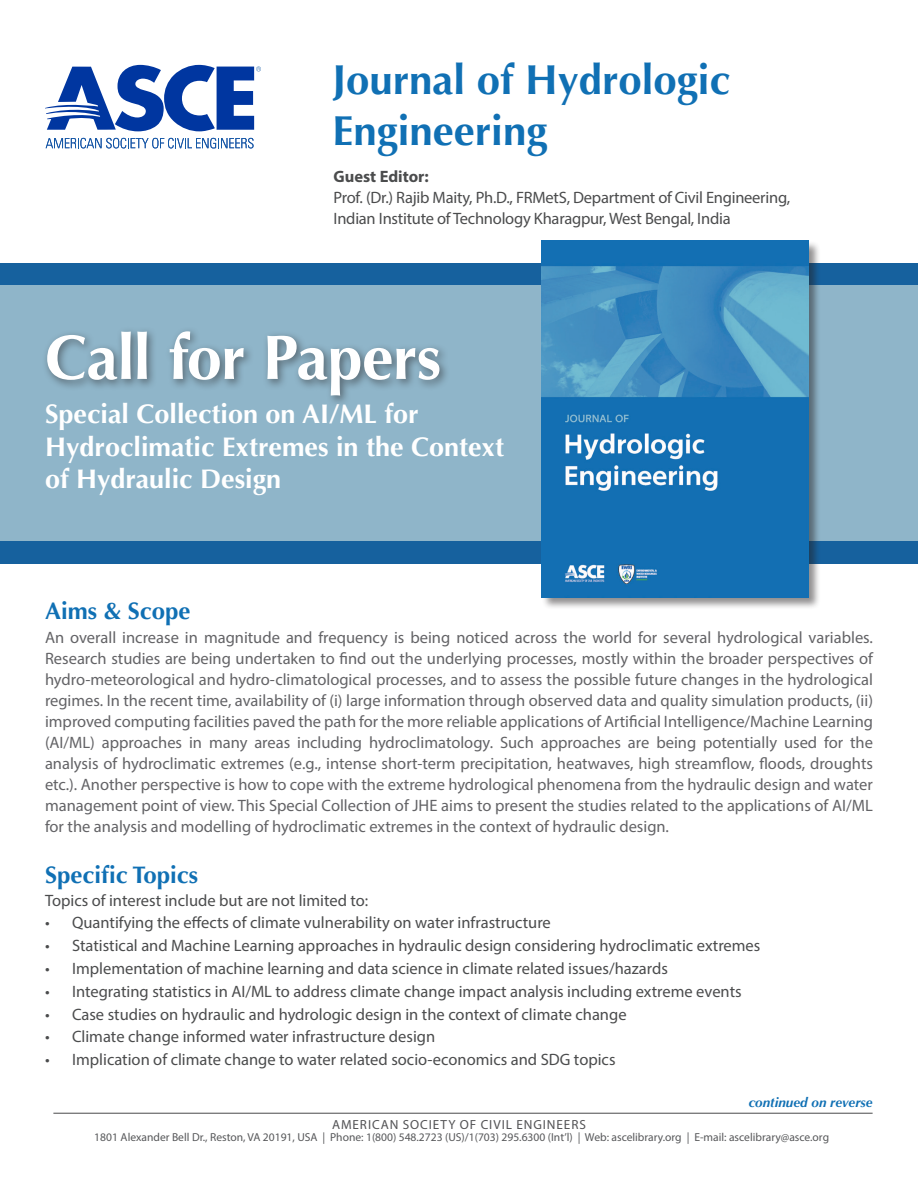
<style>
.page{position:relative;width:918px;height:1188px;background:#fff}
.page>*{position:absolute;margin:0;border:0;box-sizing:border-box;transform-origin:0 0}
.t1{font:700 63px "Optima";letter-spacing:-.015em;color:#fff}
.t2{font:700 42px/50.4px "Optima";color:#1070b4}
.t3{font:700 27px/32.4px "Optima";color:#fff}
.t4{font:700 24px "Optima";color:#1070b4}
.t5{font:16.5px/21px "Myriad Pro";color:#636366;text-align:justify}
.t6{font:16.5px/21px "Myriad Pro";color:#4b4c4d}
.t7{font:700 16.5px "Myriad Pro";color:#4b4c4d}
.t8{font:italic 700 13.5px "Optima";color:#1070b4}
.t9{font:13.2px "Myriad Pro";letter-spacing:.07em;color:#535355}
.t10{font:11.55px "Myriad Pro";color:#57585a}
</style>
<div class="page">
<hr style="left:53px;top:1113px;width:820px;height:1px;background:#494a4b">
<div style="left:0;top:263px;width:918px;height:301px;background:#16619e"></div>
<div style="left:0;top:286px;width:918px;height:255px;background:#8fb5c9"></div>
<svg style="left:46px;top:138px;width:208px;height:10px"></svg>
<svg style="left:45px;top:65px;width:216px;height:66px"></svg>
<div style="left:42px;top:326px;width:408px;height:81px;background:#231f20;opacity:.51"></div>
<div style="left:541px;top:240px;width:280px;height:370px;background:#231f20;opacity:.5"></div>
<img style="left:542px;top:241px;width:267px;height:356px">
<p class="t2" style="left:333px;top:56px;width:399px">Journal of Hydrologic<br>Engineering</p>
<p class="t7" style="left:334px;top:166px;width:97px">Guest Editor:</p>
<p class="t6" style="left:334px;top:187px;width:458px">Prof. (Dr.) Rajib Maity, Ph.D., FRMetS, Department of Civil Engineering,<br>Indian Institute of Technology Kharagpur, West Bengal, India</p>
<p class="t1" style="left:45px;top:321px;width:398px">Call for Papers</p>
<p class="t3" style="left:45px;top:398px;width:461px">Special Collection on AI/ML for<br>Hydroclimatic Extremes in the Context of Hydraulic Design</p>
<p class="t4" style="left:45px;top:597px;width:147px">Aims &amp; Scope</p>
<p class="t5" style="left:45px;top:627px;width:830px">An overall increase in magnitude and frequency is being noticed across the world for several hydrological variables.<br>Research studies are being undertaken to find out the underlying processes, mostly within the broader perspectives of hydro-meteorological and hydro-climatological processes, and to assess the possible future changes in the hydrological regimes. In the recent time, availability of (i) large information through observed data and quality simulation products, (ii) improved computing facilities paved the path for the more reliable applications of Artificial Intelligence/Machine Learning (AI/ML) approaches in many areas including hydroclimatology. Such approaches are being potentially used for the analysis of hydroclimatic extremes (e.g., intense short-term precipitation, heatwaves, high streamflow, floods, droughts etc.). Another perspective is how to cope with the extreme hydrological phenomena from the hydraulic design and water management point of view. This Special Collection of JHE aims to present the studies related to the applications of AI/ML for the analysis and modelling of hydroclimatic extremes in the context of hydraulic design.</p>
<p class="t4" style="left:45px;top:861px;width:155px">Specific Topics</p>
<p class="t6" style="left:45px;top:889px;width:325px">Topics of interest include but are not limited to:</p>
<p class="t6" style="left:45px;top:912px;width:507px">• Quantifying the effects of climate vulnerability on water infrastructure</p>
<p class="t6" style="left:45px;top:935px;width:717px">• Statistical and Machine Learning approaches in hydraulic design considering hydroclimatic extremes</p>
<p class="t6" style="left:45px;top:958px;width:624px">• Implementation of machine learning and data science in climate related issues/hazards</p>
<p class="t6" style="left:45px;top:980px;width:698px">• Integrating statistics in AI/ML to address climate change impact analysis including extreme events</p>
<p class="t6" style="left:45px;top:1003px;width:583px">• Case studies on hydraulic and hydrologic design in the context of climate change</p>
<p class="t6" style="left:45px;top:1026px;width:392px">• Climate change informed water infrastructure design</p>
<p class="t6" style="left:45px;top:1049px;width:572px">• Implication of climate change to water related socio-economics and SDG topics</p>
<p class="t8" style="left:749px;top:1094px;width:125px">continued on reverse</p>
<p class="t9" style="left:332px;top:1116px;width:255px">AMERICAN SOCIETY OF CIVIL ENGINEERS</p>
<p class="t10" style="left:94px;top:1130px;width:736px">1801 Alexander Bell Dr., Reston, VA 20191, USA | Phone: 1(800) 548.2723 (US)/1(703) 295.6300 (Int’l) | Web: ascelibrary.org | E-mail: ascelibrary@asce.org</p>
</div>
